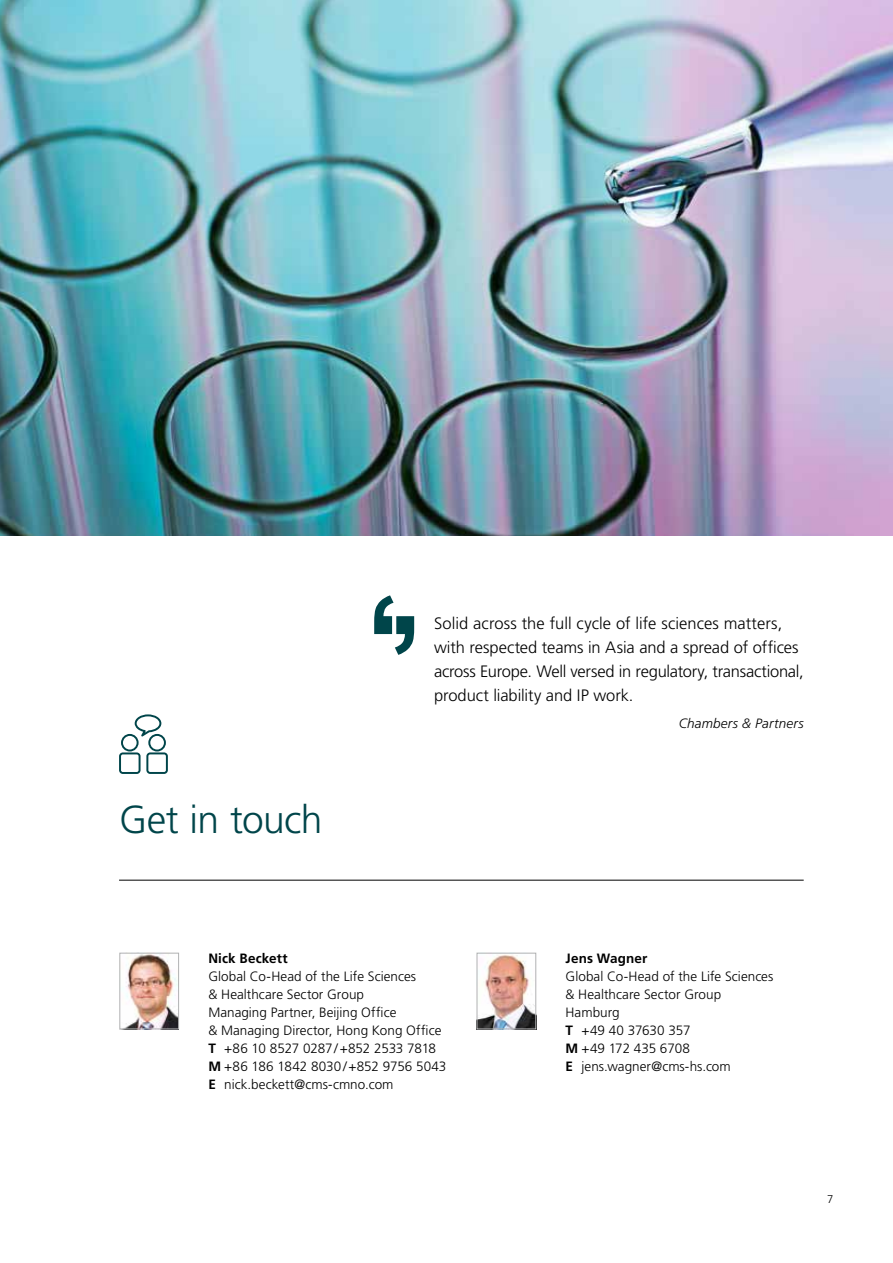
<style>
.page{position:relative;width:893px;height:1263px;background:#fff}
.page>*{position:absolute;margin:0;border:0;box-sizing:border-box;transform-origin:0 0}
.Head_3___line___26_3{font:300 39px "Frutiger LT Pro";letter-spacing:-.015em;color:#00454a}
.Cit___11_16pt___Ligh{font:300 16.5px/24px "Frutiger LT Pro";letter-spacing:-.005em;color:#000}
.Contact___9_12pt___L{font:300 13.5px/18px "Frutiger LT Pro";color:#000}
.Contact_Person___9_1{font:700 13.5px "Frutiger LT Pro";letter-spacing:.01em;color:#000}
.Cit___author___9_12p{font:italic 300 13.5px "Frutiger LT Pro";letter-spacing:.015em;color:#000}
.t1{font:300 11.25px "Frutiger LT Pro";color:#000}
.s1{font-weight:700}
</style>
<div class="page">
<img style="left:0;top:0;width:893px;height:536px">
<hr style="left:119px;top:880px;width:685px;height:1px;background:#000">
<svg style="left:119px;top:714px;width:49px;height:60px"></svg>
<img style="left:126px;top:955px;width:51px;height:72px">
<div style="left:119px;top:953px;width:60px;height:76px;border:1px solid #b1b2b3"></div>
<img style="left:479px;top:955px;width:55px;height:72px">
<div style="left:477px;top:953px;width:59px;height:76px;border:1px solid #b1b2b3"></div>
<svg style="left:374px;top:595px;width:40px;height:60px"></svg>
<p class="Head_3___line___26_3" style="left:119px;top:797px;width:205px">Get in touch</p>
<p class="Cit___11_16pt___Ligh" style="left:434px;top:611px;width:371px">Solid across the full cycle of life sciences matters, with respected teams in Asia and a spread of offices across Europe. Well versed in regulatory, transactional, product liability and IP work.</p>
<p class="Cit___author___9_12p" style="left:679px;top:715px;width:126px">Chambers &amp; Partners</p>
<p class="Contact_Person___9_1" style="left:208px;top:950px;width:81px">Nick Beckett</p>
<p class="Contact___9_12pt___L" style="left:208px;top:967px;width:209px">Global Co-Head of the Life Sciences &amp; Healthcare Sector Group</p>
<p class="Contact___9_12pt___L" style="left:208px;top:1003px;width:235px">Managing Partner, Beijing Office<br>&amp; Managing Director, Hong Kong Office</p>
<p class="Contact___9_12pt___L" style="left:208px;top:1039px;width:229px"><span class="s1">T</span> +86 10 8527 0287/+852 2533 7818</p>
<p class="Contact___9_12pt___L" style="left:208px;top:1057px;width:240px"><span class="s1">M</span> +86 186 1842 8030/+852 9756 5043</p>
<p class="Contact___9_12pt___L" style="left:208px;top:1075px;width:187px"><span class="s1">E</span> nick.beckett@cms-cmno.com</p>
<p class="Contact_Person___9_1" style="left:566px;top:950px;width:83px">Jens Wagner</p>
<p class="Contact___9_12pt___L" style="left:566px;top:967px;width:209px">Global Co-Head of the Life Sciences &amp; Healthcare Sector Group</p>
<p class="Contact___9_12pt___L" style="left:566px;top:1003px;width:56px">Hamburg</p>
<p class="Contact___9_12pt___L" style="left:566px;top:1021px;width:127px"><span class="s1">T</span> +49 40 37630 357</p>
<p class="Contact___9_12pt___L" style="left:566px;top:1039px;width:126px"><span class="s1">M</span> +49 172 435 6708</p>
<p class="Contact___9_12pt___L" style="left:566px;top:1057px;width:167px"><span class="s1">E</span> jens.wagner@cms-hs.com</p>
<p class="t1" style="left:827px;top:1193px;width:8px">7</p>
</div>
